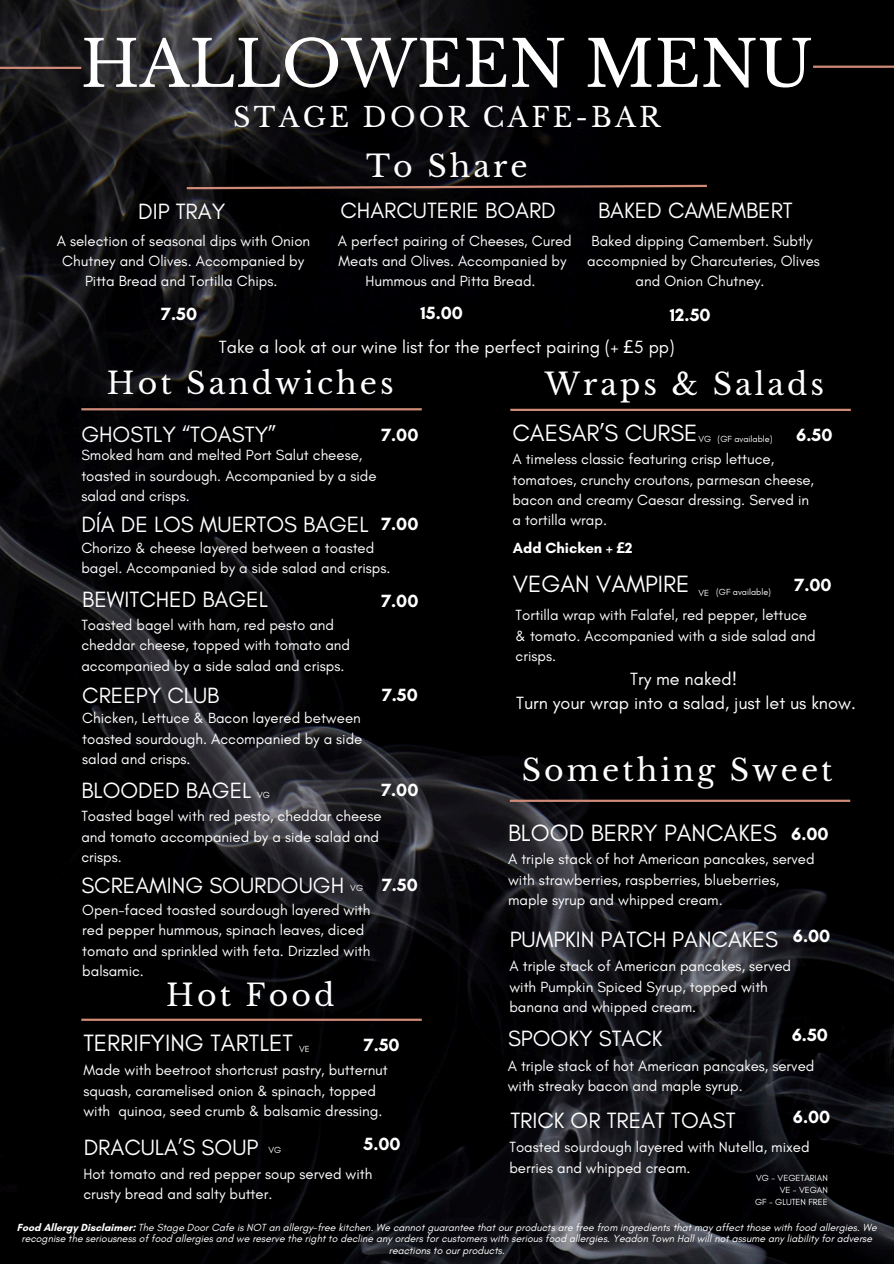
<style>
.page{position:relative;width:894px;height:1264px;background:#fff}
.page>*{position:absolute;margin:0;border:0;box-sizing:border-box;transform-origin:0 0}
.t1{font:63.6px "Libre Baskerville";color:#fff}
.t2{font:30px "Libre Baskerville";letter-spacing:.1em;color:#fff}
.t3{font:27px "Libre Baskerville";letter-spacing:.115em;color:#fff}
.t4{font:24px "Glacial Indifference";color:#fff}
.t5{font:22.5px "Glacial Indifference";color:#fff}
.t6{font:18px/24.8px "Glacial Indifference";color:#fff;text-align:center}
.t7{font:700 18px "Glacial Indifference";color:#fff}
.t8{font:15px/20.2px "Glacial Indifference";color:#fff}
.t9{font:700 15px "Glacial Indifference";color:#fff}
.t10{font:italic 10.5px/11.4px "Glacial Indifference";color:#fff;text-align:center}
.t11{font:9px "Glacial Indifference";color:#fff}
.s1{font-family:"Noto Sans"}
.s2{font-weight:700;font-style:normal}
</style>
<div class="page">
<img style="left:1px;top:0;width:892px;height:1263px">
<hr style="left:0;top:67px;width:81px;height:2px;background:#cf8b77">
<hr style="left:812px;top:66px;width:81px;height:2px;background:#cf8b77">
<hr style="left:81px;top:408px;width:340px;height:2px;background:#cf8b77">
<hr style="left:509px;top:799px;width:341px;height:3px;background:#cf8b77">
<hr style="left:81px;top:1018px;width:340px;height:2px;background:#cf8b77">
<hr style="left:510px;top:409px;width:340px;height:2px;background:#cf8b77">
<svg style="left:184px;top:184px;width:525px;height:6px;background:#4f362f"></svg>
<h1 class="t1" style="left:81px;top:25px;width:733px">HALLOWEEN MENU</h1>
<h3 class="t3" style="left:233px;top:101px;width:428px">STAGE DOOR CAFE-BAR</h3>
<h4 class="t2" style="left:366px;top:147px;width:163px">To Share</h4>
<h4 class="t5" style="left:598px;top:196px;width:196px">BAKED CAMEMBERT</h4>
<h5 class="t8" style="left:587px;top:230px;width:234px;text-align:center">Baked dipping Camembert. Subtly accompnied by Charcuteries, Olives and Onion Chutney.</h5>
<p class="t7" style="left:669px;top:304px;width:42px">12.50</p>
<h4 class="t6" style="left:219px;top:334px;width:457px">Take a look at our wine list for the perfect pairing (+ <span class="s1">£</span>5 pp)</h4>
<h4 class="t5" style="left:340px;top:196px;width:217px">CHARCUTERIE BOARD</h4>
<h5 class="t8" style="left:338px;top:230px;width:235px;text-align:center">A perfect pairing of Cheeses, Cured<br>Meats and Olives. Accompanied by<br>Hummous and Pitta Bread.</h5>
<p class="t7" style="left:420px;top:301px;width:44px">15.00</p>
<h5 class="t5" style="left:138px;top:198px;width:89px">DIP TRAY</h5>
<p class="t8" style="left:57px;top:230px;width:255px;text-align:center">A selection of seasonal dips with Onion<br>Chutney and Olives. Accompanied by<br>Pitta Bread and Tortilla Chips.</p>
<p class="t7" style="left:161px;top:303px;width:37px">7.50</p>
<h4 class="t2" style="left:107px;top:365px;width:288px">Hot Sandwiches</h4>
<h5 class="t5" style="left:81px;top:420px;width:196px">GHOSTLY “TOASTY”</h5>
<h5 class="t8" style="left:81px;top:445px;width:297px">Smoked ham and melted Port Salut cheese, toasted in sourdough. Accompanied by a side salad and crisps.</h5>
<h5 class="t7" style="left:381px;top:423px;width:39px">7.00</h5>
<h5 class="t5" style="left:81px;top:511px;width:289px">DÍA DE LOS MUERTOS BAGEL</h5>
<p class="t8" style="left:81px;top:537px;width:310px">Chorizo &amp; cheese layered between a toasted bagel. Accompanied by a side salad and crisps.</p>
<h4 class="t7" style="left:381px;top:513px;width:39px">7.00</h4>
<h6 class="t5" style="left:82px;top:585px;width:187px">BEWITCHED BAGEL</h6>
<h2 class="t8" style="left:81px;top:614px;width:270px">Toasted bagel with ham, red pesto and cheddar cheese, topped with tomato and accompanied by a side salad and crisps.</h2>
<h5 class="t5" style="left:82px;top:681px;width:138px">CREEPY CLUB</h5>
<p class="t8" style="left:82px;top:708px;width:282px;text-align:justify">Chicken, Lettuce &amp; Bacon layered between toasted sourdough. Accompanied by a side salad and crisps.</p>
<h2 class="t7" style="left:381px;top:590px;width:39px">7.00</h2>
<p class="t7" style="left:382px;top:684px;width:37px">7.50</p>
<h2 class="t5" style="left:81px;top:776px;width:171px">BLOODED BAGEL</h2>
<h4 class="t8" style="left:81px;top:806px;width:302px">Toasted bagel with red pesto, cheddar cheese and tomato accompanied by a side salad and crisps.</h4>
<h5 class="t7" style="left:381px;top:778px;width:39px">7.00</h5>
<h4 class="t11" style="left:257px;top:789px;width:14px">VG</h4>
<p class="t5" style="left:81px;top:871px;width:264px">SCREAMING SOURDOUGH</p>
<h5 class="t11" style="left:350px;top:882px;width:14px">VG</h5>
<p class="t8" style="left:82px;top:899px;width:290px">Open-faced toasted sourdough layered with red pepper hummous, spinach leaves, diced tomato and sprinkled with feta. Drizzled with balsamic.</p>
<p class="t7" style="left:382px;top:874px;width:37px">7.50</p>
<h5 class="t2" style="left:166px;top:976px;width:169px">Hot Food</h5>
<p class="t4" style="left:83px;top:1028px;width:211px">TERRIFYING TARTLET</p>
<h4 class="t8" style="left:83px;top:1059px;width:306px">Made with beetroot shortcrust pastry, butternut squash, caramelised onion &amp; spinach, topped with quinoa, seed crumb &amp; balsamic dressing.</h4>
<h5 class="t7" style="left:364px;top:1034px;width:37px">7.50</h5>
<p class="t11" style="left:299px;top:1043px;width:12px">VE</p>
<p class="t7" style="left:363px;top:1132px;width:39px">5.00</p>
<p class="t5" style="left:84px;top:1133px;width:176px">DRACULA’S SOUP</p>
<h4 class="t8" style="left:83px;top:1163px;width:290px">Hot tomato and red pepper soup served with crusty bread and salty butter.</h4>
<p class="t11" style="left:268px;top:1144px;width:14px">VG</p>
<p class="t2" style="left:544px;top:366px;width:280px">Wraps &amp; Salads</p>
<p class="t4" style="left:512px;top:418px;width:187px">CAESAR’S CURSE</p>
<p class="t8" style="left:512px;top:449px;width:303px">A timeless classic featuring crisp lettuce, tomatoes, crunchy croutons, parmesan cheese, bacon and creamy Caesar dressing. Served in a tortilla wrap.</p>
<h4 class="t7" style="left:796px;top:423px;width:38px">6.50</h4>
<p class="t11" style="left:717px;top:433px;width:56px">(GF available)</p>
<h5 class="t11" style="left:698px;top:433px;width:14px">VG</h5>
<h5 class="t9" style="left:512px;top:538px;width:121px">Add Chicken + <span class="s1">£</span>2</h5>
<p class="t4" style="left:512px;top:569px;width:178px">VEGAN VAMPIRE</p>
<p class="t8" style="left:515px;top:605px;width:301px">Tortilla wrap with Falafel, red pepper, lettuce &amp; tomato. Accompanied with a side salad and crisps.</p>
<p class="t7" style="left:794px;top:573px;width:39px">7.00</p>
<p class="t11" style="left:716px;top:586px;width:56px">(GF available)</p>
<h6 class="t11" style="left:698px;top:587px;width:12px">VE</h6>
<h2 class="t6" style="left:516px;top:666px;width:341px">Try me naked!<br>Turn your wrap into a salad, just let us know.</h2>
<h2 class="t2" style="left:522px;top:752px;width:312px">Something Sweet</h2>
<h4 class="t4" style="left:508px;top:818px;width:270px">BLOOD BERRY PANCAKES</h4>
<h4 class="t8" style="left:508px;top:849px;width:308px">A triple stack of hot American pancakes, served with strawberries, raspberries, blueberries, maple syrup and whipped cream.</h4>
<h4 class="t7" style="left:790px;top:823px;width:39px">6.00</h4>
<h4 class="t7" style="left:792px;top:925px;width:39px">6.00</h4>
<h5 class="t5" style="left:509px;top:926px;width:270px">PUMPKIN PATCH PANCAKES</h5>
<p class="t8" style="left:509px;top:956px;width:283px">A triple stack of American pancakes, served with Pumpkin Spiced Syrup, topped with banana and whipped cream.</p>
<p class="t7" style="left:791px;top:1024px;width:38px">6.50</p>
<p class="t5" style="left:508px;top:1025px;width:156px">SPOOKY STACK</p>
<p class="t8" style="left:507px;top:1055px;width:308px">A triple stack of hot American pancakes, served with streaky bacon and maple syrup.</p>
<p class="t7" style="left:792px;top:1105px;width:39px">6.00</p>
<h4 class="t5" style="left:510px;top:1106px;width:227px">TRICK OR TREAT TOAST</h4>
<h5 class="t8" style="left:509px;top:1136px;width:301px">Toasted sourdough layered with Nutella, mixed berries and whipped cream.</h5>
<h5 class="t11" style="left:756px;top:1172px;width:73px">VG - VEGETARIAN</h5>
<p class="t11" style="left:779px;top:1184px;width:50px">VE - VEGAN</p>
<h4 class="t11" style="left:754px;top:1196px;width:74px">GF - GLUTEN FREE</h4>
<p class="t10" style="left:17px;top:1221px;width:861px"><span class="s2">Food Allergy Disclaimer:</span> The Stage Door Cafe is NOT an allergy-free kitchen. We cannot guarantee that our products are free from ingredients that may affect those with food allergies. We recognise the seriousness of food allergies and we reserve the right to decline any orders for customers with serious food allergies. Yeadon Town Hall will not assume any liability for adverse reactions to our products.</p>
</div>
